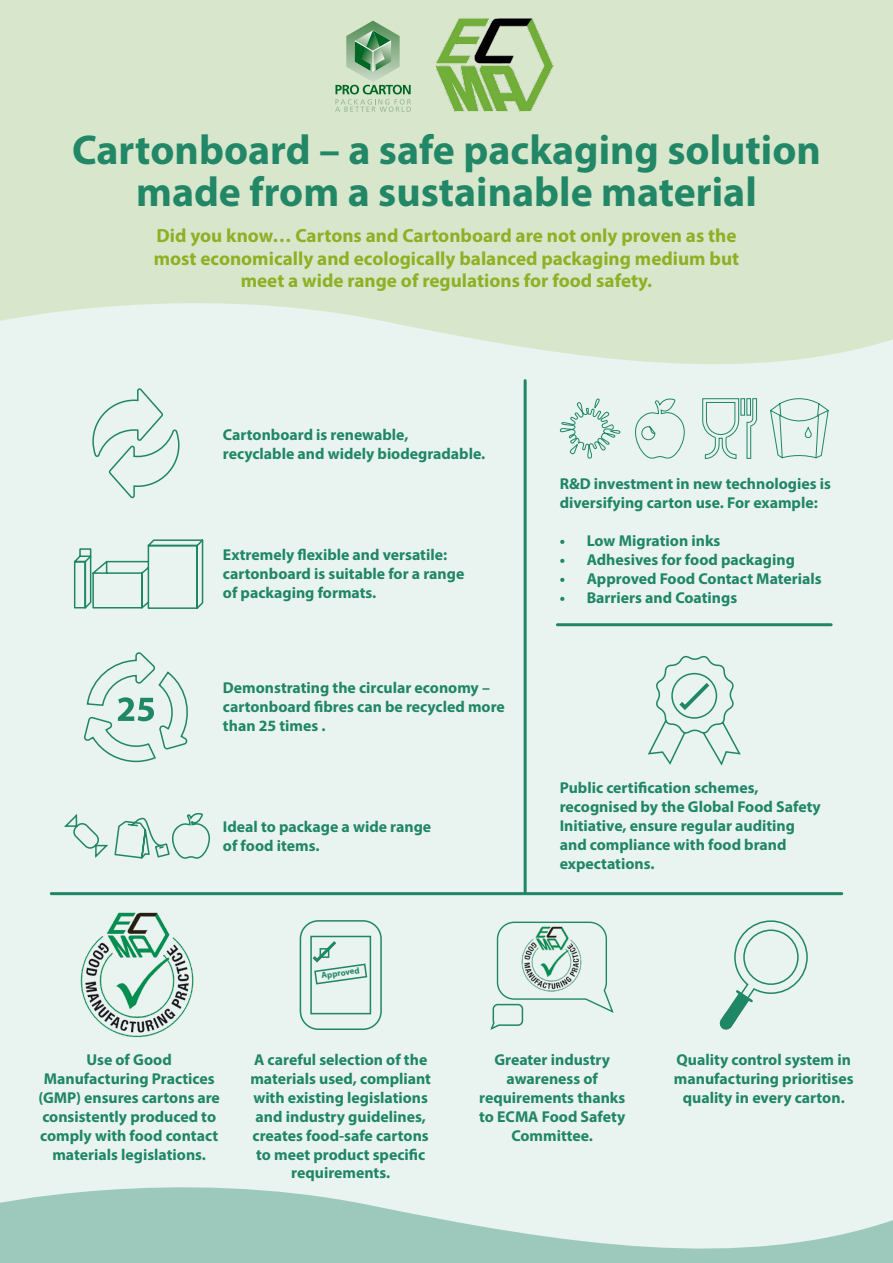
<style>
.page{position:relative;width:893px;height:1263px;background:#e9f3f0}
.page>*{position:absolute;margin:0;border:0;box-sizing:border-box;transform-origin:0 0}
.t1{font:700 41.7px/41.7px "Myriad Pro";color:#228766;text-align:center}
.t2{font:700 19.2px/23px "Myriad Pro";color:#8db125;text-align:center}
.t3{font:700 15.75px/18.9px "Myriad Pro";color:#1f8666}
.t4{font:700 8.7px "Myriad Pro";color:#1f8666}
</style>
<div class="page">
<svg style="left:0;top:0;width:893px;height:364px;fill:#d8e7cc"></svg>
<svg style="left:0;top:1187px;width:893px;height:76px;fill:#9cc9bc"></svg>
<img style="left:80px;top:912px;width:114px;height:126px">
<hr style="left:524px;top:381px;width:3px;height:511px;background:#1f8666">
<hr style="left:51px;top:892px;width:791px;height:3px;background:#1f8666">
<hr style="left:557px;top:623px;width:274px;height:3px;background:#1f8666">
<svg style="left:490px;top:921px;width:124px;height:109px"></svg>
<svg style="left:719px;top:920px;width:89px;height:110px"></svg>
<div style="left:300px;top:920px;width:82px;height:110px;border:2px solid #1f8666;border-radius:18px"></div>
<div style="left:310px;top:936px;width:61px;height:78px;border:2px solid #1f8666"></div>
<svg style="left:310px;top:938px;width:58px;height:47px"></svg>
<svg style="left:84px;top:652px;width:104px;height:111px"></svg>
<svg style="left:648px;top:655px;width:93px;height:111px"></svg>
<svg style="left:92px;top:388px;width:88px;height:111px"></svg>
<svg style="left:559px;top:398px;width:62px;height:61px"></svg>
<svg style="left:635px;top:398px;width:50px;height:61px"></svg>
<svg style="left:702px;top:398px;width:38px;height:61px"></svg>
<svg style="left:746px;top:398px;width:11px;height:61px"></svg>
<div style="left:740px;top:398px;width:5px;height:18px;border:1px solid #1f8666"></div>
<div style="left:746px;top:398px;width:5px;height:18px;border:1px solid #1f8666"></div>
<svg style="left:770px;top:398px;width:59px;height:61px"></svg>
<svg style="left:73px;top:539px;width:131px;height:70px"></svg>
<svg style="left:64px;top:813px;width:146px;height:46px"></svg>
<img style="left:434px;top:16px;width:125px;height:99px">
<svg style="left:335px;top:21px;width:76px;height:91px"></svg>
<h1 class="t1" style="left:72px;top:128px;width:750px">Cartonboard – a safe packaging solution made from a sustainable material</h1>
<p class="t2" style="left:154px;top:223px;width:587px">Did you know… Cartons and Cartonboard are not only proven as the most economically and ecologically balanced packaging medium but meet a wide range of regulations for food safety.</p>
<p class="t3" style="left:223px;top:424px;width:264px">Cartonboard is renewable,<br>recyclable and widely biodegradable.</p>
<p class="t3" style="left:223px;top:545px;width:243px">Extremely flexible and versatile: cartonboard is suitable for a range of packaging formats.</p>
<p class="t3" style="left:223px;top:678px;width:283px">Demonstrating the circular economy – cartonboard fibres can be recycled more than 25 times .</p>
<p class="t3" style="left:223px;top:816px;width:210px">Ideal to package a wide range of food items.</p>
<p class="t4" style="left:321px;top:970px;width:40px;rotate:-8deg">Approved</p>
<p class="t3" style="left:560px;top:474px;width:273px">R&amp;D investment in new technologies is diversifying carton use. For example:</p>
<p class="t3" style="left:560px;top:530px;width:162px">• Low Migration inks</p>
<p class="t3" style="left:560px;top:549px;width:237px">• Adhesives for food packaging</p>
<p class="t3" style="left:560px;top:568px;width:264px">• Approved Food Contact Materials</p>
<p class="t3" style="left:560px;top:587px;width:179px">• Barriers and Coatings</p>
<p class="t3" style="left:560px;top:778px;width:263px">Public certification schemes, recognised by the Global Food Safety<br>Initiative, ensure regular auditing and compliance with food brand expectations.</p>
<p class="t3" style="left:38px;top:1049px;width:183px;text-align:center">Use of Good<br>Manufacturing Practices (GMP) ensures cartons are consistently produced to comply with food contact materials legislations.</p>
<p class="t3" style="left:674px;top:1049px;width:181px;text-align:center">Quality control system in manufacturing prioritises quality in every carton.</p>
<p class="t3" style="left:250px;top:1049px;width:182px;text-align:center">A careful selection of the materials used, compliant with existing legislations and industry guidelines, creates food-safe cartons to meet product specific requirements.</p>
<p class="t3" style="left:479px;top:1049px;width:148px;text-align:center">Greater industry awareness of requirements thanks to ECMA Food Safety<br>Committee.</p>
</div>
